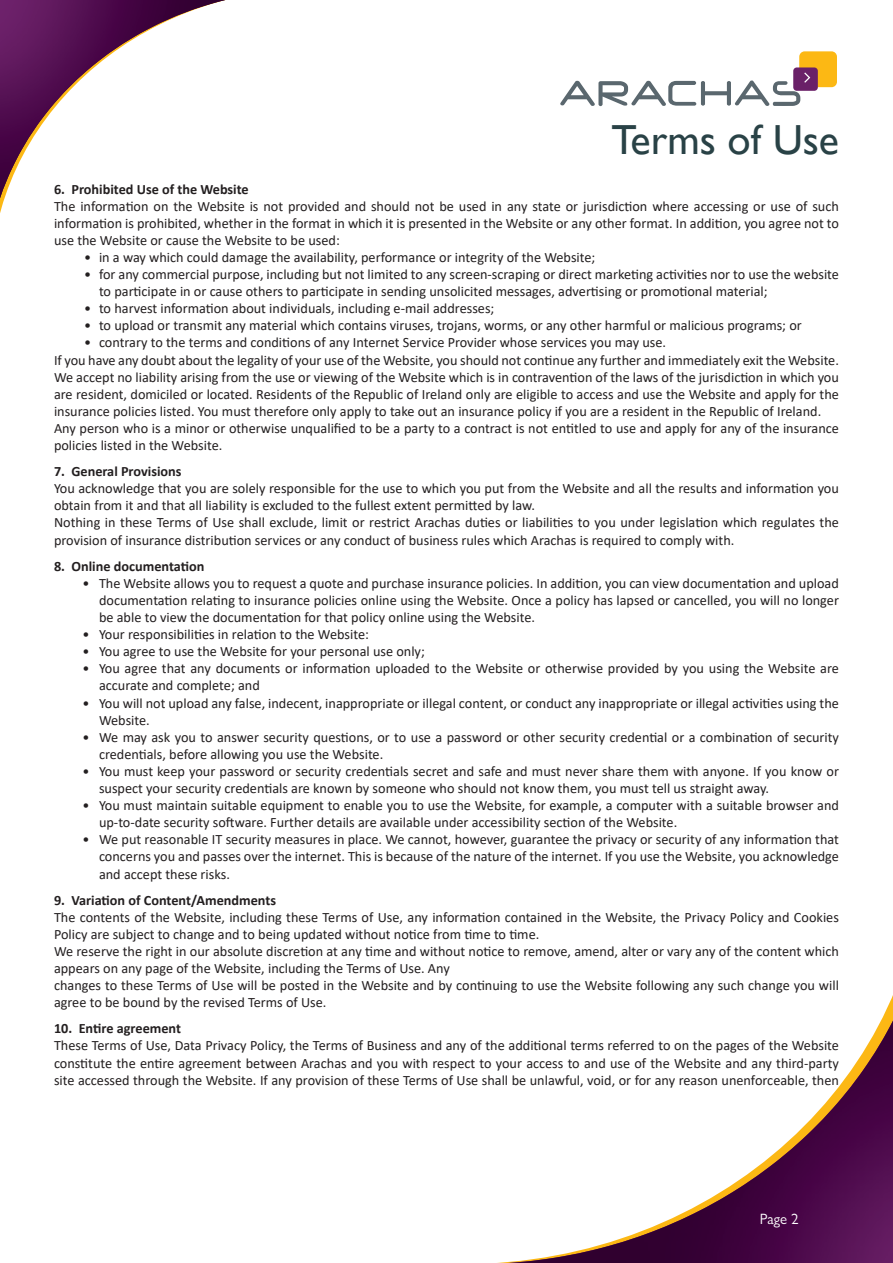
<style>
.page{position:relative;width:893px;height:1263px;background:#fff}
.page>*{position:absolute;margin:0;border:0;box-sizing:border-box;transform-origin:0 0}
.t1{font:42px "Gill Sans";color:#294246}
.t2{font:15px "Gill Sans Nova";color:#fff}
.t3{font:14.25px/17.1px "Calibri";color:#231f20}
.t4{font:700 14.25px "Calibri";color:#231f20}
</style>
<div class="page">
<img style="left:0;top:0;width:225px;height:198px">
<img style="left:508px;top:1021px;width:385px;height:242px">
<div style="left:799px;top:51px;width:38px;height:36px;background:#fcb814;border-radius:5px"></div>
<div style="left:793px;top:67px;width:25px;height:24px;background:#6a2068;border-radius:4px"></div>
<svg style="left:560px;top:72px;width:250px;height:35px"></svg>
<p class="t1" style="left:612px;top:116px;width:229px">Terms of Use</p>
<p class="t4" style="left:54px;top:179px;width:196px">6. Prohibited Use of the Website</p>
<p class="t3" style="left:54px;top:197px;width:786px;text-align:justify">The information on the Website is not provided and should not be used in any state or jurisdiction where accessing or use of such information is prohibited, whether in the format in which it is presented in the Website or any other format. In addition, you agree not to use the Website or cause the Website to be used:</p>
<p class="t3" style="left:84px;top:248px;width:513px">• in a way which could damage the availability, performance or integrity of the Website;</p>
<p class="t3" style="left:99px;top:265px;width:741px;text-indent:-15px">• for any commercial purpose, including but not limited to any screen-scraping or direct marketing activities nor to use the website to participate in or cause others to participate in sending unsolicited messages, advertising or promotional material;</p>
<p class="t3" style="left:84px;top:300px;width:412px">• to harvest information about individuals, including e-mail addresses;</p>
<p class="t3" style="left:84px;top:317px;width:719px">• to upload or transmit any material which contains viruses, trojans, worms, or any other harmful or malicious programs; or</p>
<p class="t3" style="left:84px;top:334px;width:584px">• contrary to the terms and conditions of any Internet Service Provider whose services you may use.</p>
<p class="t3" style="left:54px;top:351px;width:786px">If you have any doubt about the legality of your use of the Website, you should not continue any further and immediately exit the Website.</p>
<p class="t3" style="left:54px;top:368px;width:786px;text-align:justify">We accept no liability arising from the use or viewing of the Website which is in contravention of the laws of the jurisdiction in which you are resident, domiciled or located. Residents of the Republic of Ireland only are eligible to access and use the Website and apply for the insurance policies listed. You must therefore only apply to take out an insurance policy if you are a resident in the Republic of Ireland.</p>
<p class="t3" style="left:54px;top:419px;width:786px">Any person who is a minor or otherwise unqualified to be a party to a contract is not entitled to use and apply for any of the insurance policies listed in the Website.</p>
<p class="t4" style="left:54px;top:461px;width:129px">7. General Provisions</p>
<p class="t3" style="left:54px;top:480px;width:786px">You acknowledge that you are solely responsible for the use to which you put from the Website and all the results and information you obtain from it and that all liability is excluded to the fullest extent permitted by law.</p>
<p class="t3" style="left:54px;top:514px;width:786px">Nothing in these Terms of Use shall exclude, limit or restrict Arachas duties or liabilities to you under legislation which regulates the provision of insurance distribution services or any conduct of business rules which Arachas is required to comply with.</p>
<p class="t4" style="left:54px;top:556px;width:152px">8. Online documentation</p>
<p class="t3" style="left:99px;top:574px;width:741px;text-align:justify;text-indent:-16px">• The Website allows you to request a quote and purchase insurance policies. In addition, you can view documentation and upload documentation relating to insurance policies online using the Website. Once a policy has lapsed or cancelled, you will no longer be able to view the documentation for that policy online using the Website.</p>
<p class="t3" style="left:82px;top:625px;width:288px">• Your responsibilities in relation to the Website:</p>
<p class="t3" style="left:82px;top:642px;width:344px">• You agree to use the Website for your personal use only;</p>
<p class="t3" style="left:99px;top:660px;width:741px;text-indent:-16px">• You agree that any documents or information uploaded to the Website or otherwise provided by you using the Website are accurate and complete; and</p>
<p class="t3" style="left:99px;top:694px;width:741px;text-indent:-16px">• You will not upload any false, indecent, inappropriate or illegal content, or conduct any inappropriate or illegal activities using the<br>Website.</p>
<p class="t3" style="left:99px;top:728px;width:741px;text-indent:-16px">• We may ask you to answer security questions, or to use a password or other security credential or a combination of security credentials, before allowing you use the Website.</p>
<p class="t3" style="left:99px;top:762px;width:741px;text-indent:-16px">• You must keep your password or security credentials secret and safe and must never share them with anyone. If you know or suspect your security credentials are known by someone who should not know them, you must tell us straight away.</p>
<p class="t3" style="left:99px;top:796px;width:741px;text-indent:-16px">• You must maintain suitable equipment to enable you to use the Website, for example, a computer with a suitable browser and up-to-date security software. Further details are available under accessibility section of the Website.</p>
<p class="t3" style="left:99px;top:831px;width:741px;text-align:justify;text-indent:-16px">• We put reasonable IT security measures in place. We cannot, however, guarantee the privacy or security of any information that concerns you and passes over the internet. This is because of the nature of the internet. If you use the Website, you acknowledge and accept these risks.</p>
<p class="t4" style="left:54px;top:890px;width:224px">9. Variation of Content/Amendments</p>
<p class="t3" style="left:54px;top:908px;width:786px">The contents of the Website, including these Terms of Use, any information contained in the Website, the Privacy Policy and Cookies<br>Policy are subject to change and to being updated without notice from time to time.</p>
<p class="t3" style="left:54px;top:942px;width:786px">We reserve the right in our absolute discretion at any time and without notice to remove, amend, alter or vary any of the content which appears on any page of the Website, including the Terms of Use. Any</p>
<p class="t3" style="left:54px;top:976px;width:786px">changes to these Terms of Use will be posted in the Website and by continuing to use the Website following any such change you will agree to be bound by the revised Terms of Use.</p>
<p class="t4" style="left:54px;top:1018px;width:129px">10. Entire agreement</p>
<p class="t3" style="left:54px;top:1037px;width:786px;text-align:justify">These Terms of Use, Data Privacy Policy, the Terms of Business and any of the additional terms referred to on the pages of the Website constitute the entire agreement between Arachas and you with respect to your access to and use of the Website and any third-party site accessed through the Website. If any provision of these Terms of Use shall be unlawful, void, or for any reason unenforceable, then</p>
<p class="t2" style="left:760px;top:1209px;width:40px">Page 2</p>
</div>
